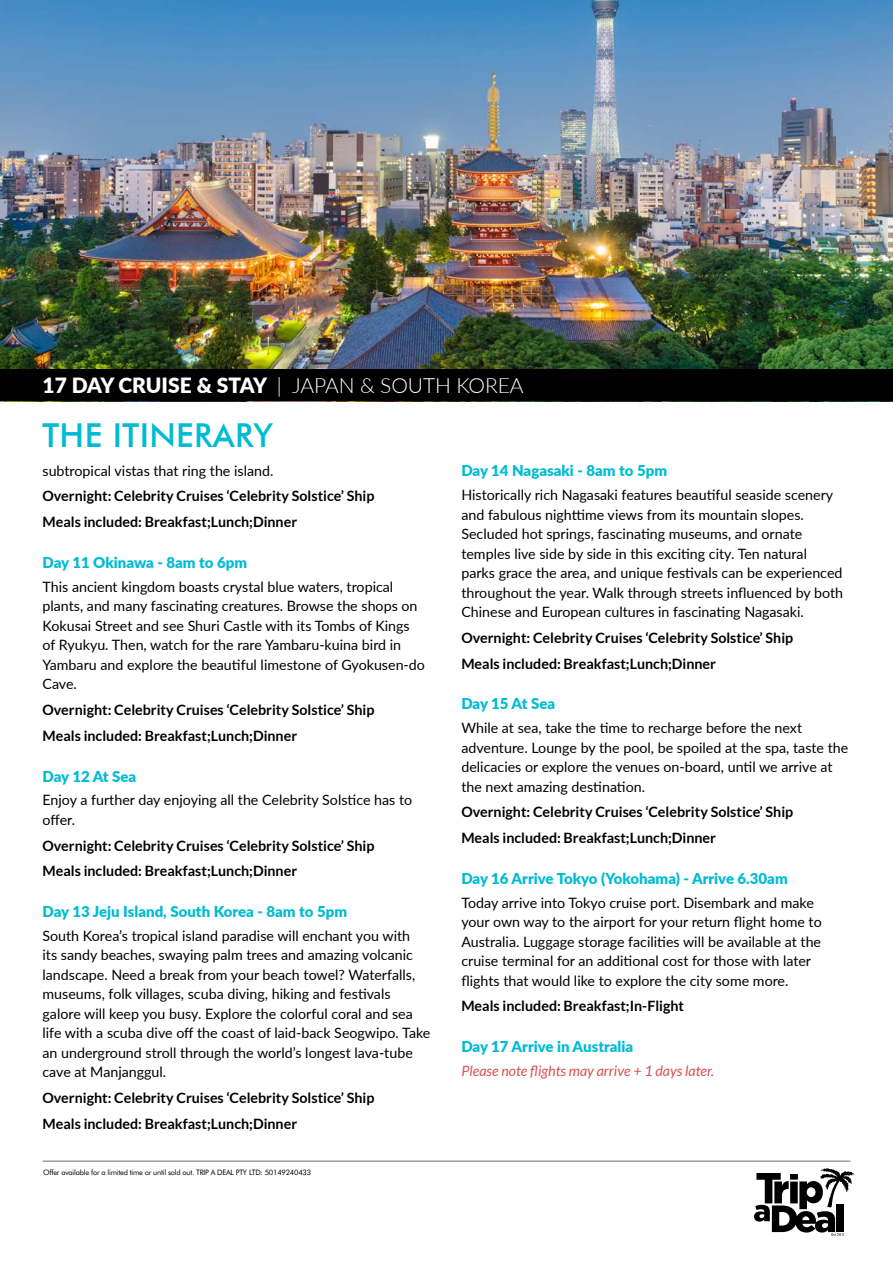
<style>
.page{position:relative;width:893px;height:1263px;background:#fff}
.page>*{position:absolute;margin:0;border:0;box-sizing:border-box;transform-origin:0 0}
.t1{font:500 33px "Futura BT";letter-spacing:.01em;color:#00bcd3}
.t2{font:300 21px "Lato";letter-spacing:-.005em;color:#fff}
.t3{font:900 15px "Lato";color:#00bcd3}
.t4{font:14.25px/19.5px "Lato";color:#000}
.t5{font:700 14.25px/25.8px "Lato";color:#000}
.t6{font:italic 14.25px "Lato";color:#d94f54}
.t7{font:7.5px "Futura BT";letter-spacing:-.03em;color:#000}
.s1{font-weight:900}
</style>
<div class="page">
<hr style="left:43px;top:1161px;width:807px;height:1px;background:#6d6e71">
<svg style="left:754px;top:1168px;width:100px;height:68px"></svg>
<img style="left:0;top:0;width:893px;height:369px">
<div style="left:0;top:369px;width:893px;height:32px;background:#000"></div>
<h2 class="t2" style="left:43px;top:371px;width:483px"><span class="s1">17 DAY CRUISE &amp; STAY</span> | JAPAN &amp; SOUTH KOREA</h2>
<h1 class="t1" style="left:43px;top:416px;width:232px">THE ITINERARY</h1>
<p class="t4" style="left:43px;top:460px;width:232px">subtropical vistas that ring the island.</p>
<p class="t5" style="left:43px;top:483px;width:333px">Overnight: Celebrity Cruises ‘Celebrity Solstice’ Ship<br>Meals included: Breakfast;Lunch;Dinner</p>
<p class="t3" style="left:43px;top:551px;width:206px">Day 11 Okinawa - 8am to 6pm</p>
<p class="t4" style="left:43px;top:576px;width:384px">This ancient kingdom boasts crystal blue waters, tropical plants, and many fascinating creatures. Browse the shops on Kokusai Street and see Shuri Castle with its Tombs of Kings of Ryukyu. Then, watch for the rare Yambaru-kuina bird in Yambaru and explore the beautiful limestone of Gyokusen-do Cave.</p>
<p class="t5" style="left:43px;top:697px;width:333px">Overnight: Celebrity Cruises ‘Celebrity Solstice’ Ship<br>Meals included: Breakfast;Lunch;Dinner</p>
<p class="t3" style="left:43px;top:765px;width:95px">Day 12 At Sea</p>
<p class="t4" style="left:43px;top:790px;width:371px">Enjoy a further day enjoying all the Celebrity Solstice has to offer.</p>
<p class="t5" style="left:43px;top:832px;width:333px">Overnight: Celebrity Cruises ‘Celebrity Solstice’ Ship<br>Meals included: Breakfast;Lunch;Dinner</p>
<p class="t3" style="left:43px;top:900px;width:306px">Day 13 Jeju Island, South Korea - 8am to 5pm</p>
<p class="t4" style="left:43px;top:925px;width:389px">South Korea’s tropical island paradise will enchant you with<br>its sandy beaches, swaying palm trees and amazing volcanic landscape. Need a break from your beach towel? Waterfalls, museums, folk villages, scuba diving, hiking and festivals galore will keep you busy. Explore the colorful coral and sea life with a scuba dive off the coast of laid-back Seogwipo. Take an underground stroll through the world’s longest lava-tube cave at Manjanggul.</p>
<p class="t5" style="left:43px;top:1085px;width:333px">Overnight: Celebrity Cruises ‘Celebrity Solstice’ Ship<br>Meals included: Breakfast;Lunch;Dinner</p>
<p class="t7" style="left:43px;top:1168px;width:269px">Offer available for a limited time or until sold out. TRIP A DEAL PTY LTD: 50149240433</p>
<p class="t3" style="left:461px;top:459px;width:207px">Day 14 Nagasaki - 8am to 5pm</p>
<p class="t4" style="left:461px;top:484px;width:383px">Historically rich Nagasaki features beautiful seaside scenery and fabulous nighttime views from its mountain slopes.<br>Secluded hot springs, fascinating museums, and ornate temples live side by side in this exciting city. Ten natural parks grace the area, and unique festivals can be experienced throughout the year. Walk through streets influenced by both Chinese and European cultures in fascinating Nagasaki.</p>
<p class="t5" style="left:461px;top:624px;width:333px">Overnight: Celebrity Cruises ‘Celebrity Solstice’ Ship<br>Meals included: Breakfast;Lunch;Dinner</p>
<p class="t3" style="left:461px;top:693px;width:95px">Day 15 At Sea</p>
<p class="t4" style="left:461px;top:717px;width:388px">While at sea, take the time to recharge before the next adventure. Lounge by the pool, be spoiled at the spa, taste the delicacies or explore the venues on-board, until we arrive at the next amazing destination.</p>
<p class="t5" style="left:461px;top:799px;width:333px">Overnight: Celebrity Cruises ‘Celebrity Solstice’ Ship<br>Meals included: Breakfast;Lunch;Dinner</p>
<p class="t3" style="left:461px;top:867px;width:328px">Day 16 Arrive Tokyo (Yokohama) - Arrive 6.30am</p>
<p class="t4" style="left:461px;top:892px;width:362px">Today arrive into Tokyo cruise port. Disembark and make your own way to the airport for your return flight home to Australia. Luggage storage facilities will be available at the cruise terminal for an additional cost for those with later flights that would like to explore the city some more.</p>
<p class="t5" style="left:461px;top:993px;width:224px">Meals included: Breakfast;In-Flight</p>
<p class="t3" style="left:461px;top:1035px;width:173px">Day 17 Arrive in Australia</p>
<p class="t6" style="left:461px;top:1063px;width:254px">Please note flights may arrive + 1 days later.</p>
</div>
